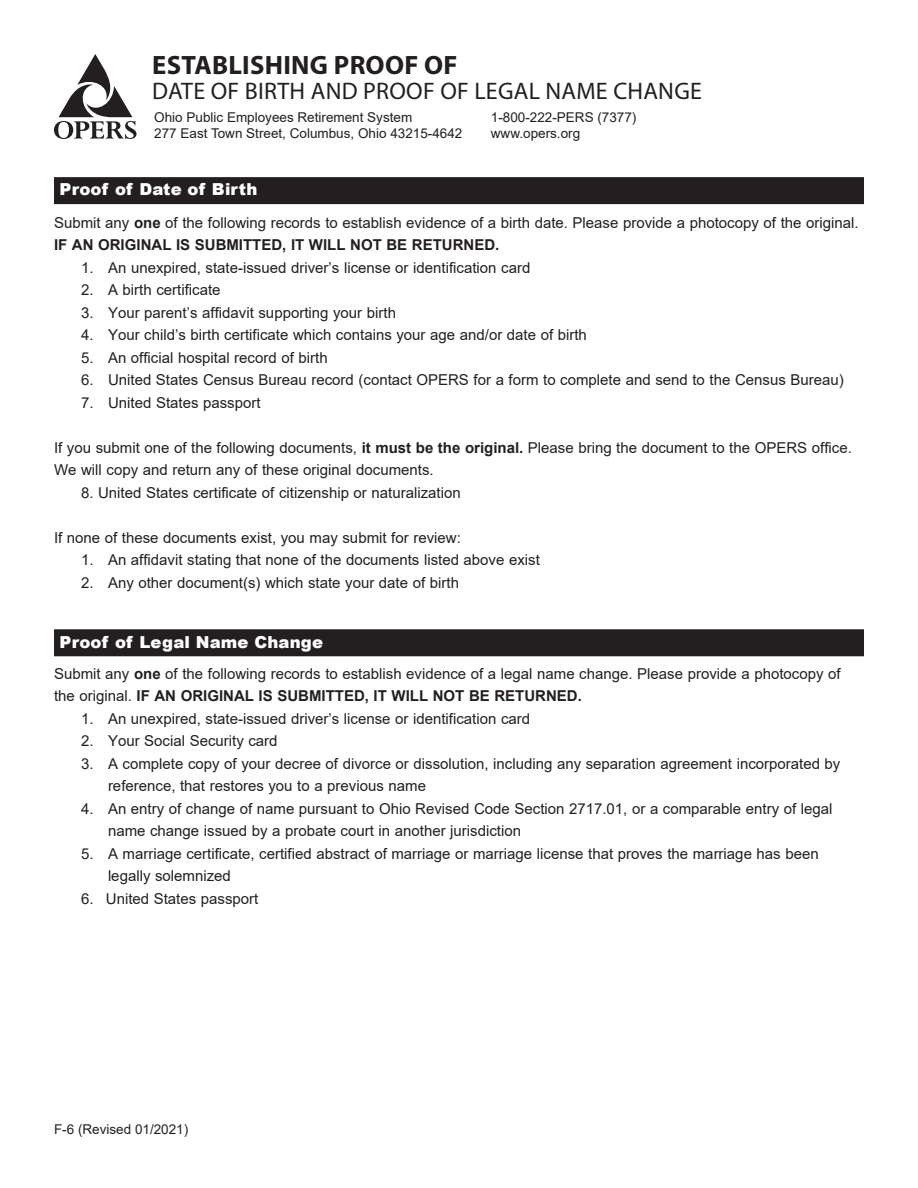
<style>
.page{position:relative;width:918px;height:1188px;background:#fff}
.page>*{position:absolute;margin:0;border:0;box-sizing:border-box;transform-origin:0 0}
.t1{font:700 26.7px "Myriad Pro";letter-spacing:.01em;color:#231f20}
.t2{font:24px "Myriad Pro";letter-spacing:.01em;color:#231f20}
.t3{font:900 16.5px "Arial";letter-spacing:.01em;color:#fff}
.t4{font:15px/22.5px "Arial";color:#231f20}
.t5{font:13.5px/16.2px "Arial";color:#231f20}
.s1{font-weight:700}
</style>
<div class="page">
<svg style="left:54px;top:54px;width:83px;height:85px"></svg>
<div style="left:54px;top:177px;width:810px;height:27px;background:#231f20"></div>
<div style="left:54px;top:629px;width:810px;height:27px;background:#231f20"></div>
<p class="t1" style="left:152px;top:48px;width:307px">ESTABLISHING PROOF OF</p>
<p class="t2" style="left:152px;top:77px;width:551px">DATE OF BIRTH AND PROOF OF LEGAL NAME CHANGE</p>
<p class="t5" style="left:154px;top:109px;width:260px">Ohio Public Employees Retirement System</p>
<p class="t5" style="left:154px;top:125px;width:310px">277 East Town Street, Columbus, Ohio 43215-4642</p>
<p class="t3" style="left:60px;top:178px;width:199px">Proof of Date of Birth</p>
<p class="t5" style="left:491px;top:109px;width:147px">1-800-222-PERS (7377) www.opers.org</p>
<p class="t4" style="left:54px;top:211px;width:806px">Submit any <span class="s1">one</span> of the following records to establish evidence of a birth date. Please provide a photocopy of the original.<br><span class="s1">IF AN ORIGINAL IS SUBMITTED, IT WILL NOT BE RETURNED.</span></p>
<p class="t4" style="left:81px;top:256px;width:451px">1. An unexpired, state-issued driver’s license or identification card</p>
<p class="t4" style="left:81px;top:279px;width:141px">2. A birth certificate</p>
<p class="t4" style="left:81px;top:301px;width:317px">3. Your parent’s affidavit supporting your birth</p>
<p class="t4" style="left:81px;top:324px;width:507px">4. Your child’s birth certificate which contains your age and/or date of birth</p>
<p class="t4" style="left:81px;top:346px;width:248px">5. An official hospital record of birth</p>
<p class="t4" style="left:81px;top:369px;width:764px">6. United States Census Bureau record (contact OPERS for a form to complete and send to the Census Bureau)</p>
<p class="t4" style="left:81px;top:391px;width:181px">7. United States passport</p>
<p class="t4" style="left:54px;top:436px;width:799px">If you submit one of the following documents, <span class="s1">it must be the original.</span> Please bring the document to the OPERS office.<br>We will copy and return any of these original documents.</p>
<p class="t4" style="left:81px;top:481px;width:381px">8. United States certificate of citizenship or naturalization</p>
<p class="t4" style="left:54px;top:526px;width:408px">If none of these documents exist, you may submit for review:</p>
<p class="t4" style="left:81px;top:549px;width:460px">1. An affidavit stating that none of the documents listed above exist</p>
<p class="t4" style="left:81px;top:571px;width:380px">2. Any other document(s) which state your date of birth</p>
<p class="t3" style="left:60px;top:630px;width:265px">Proof of Legal Name Change</p>
<p class="t4" style="left:54px;top:662px;width:788px">Submit any <span class="s1">one</span> of the following records to establish evidence of a legal name change. Please provide a photocopy of the original. <span class="s1">IF AN ORIGINAL IS SUBMITTED, IT WILL NOT BE RETURNED.</span></p>
<p class="t4" style="left:81px;top:707px;width:451px">1. An unexpired, state-issued driver’s license or identification card</p>
<p class="t4" style="left:81px;top:730px;width:198px">2. Your Social Security card</p>
<p class="t4" style="left:108px;top:752px;width:734px;text-indent:-27px">3. A complete copy of your decree of divorce or dissolution, including any separation agreement incorporated by reference, that restores you to a previous name</p>
<p class="t4" style="left:108px;top:797px;width:726px;text-indent:-27px">4. An entry of change of name pursuant to Ohio Revised Code Section 2717.01, or a comparable entry of legal name change issued by a probate court in another jurisdiction</p>
<p class="t4" style="left:108px;top:842px;width:712px;text-indent:-27px">5. A marriage certificate, certified abstract of marriage or marriage license that proves the marriage has been legally solemnized</p>
<p class="t4" style="left:81px;top:887px;width:179px">6. United States passport</p>
<p class="t5" style="left:54px;top:1121px;width:136px">F-6 (Revised 01/2021)</p>
</div>
